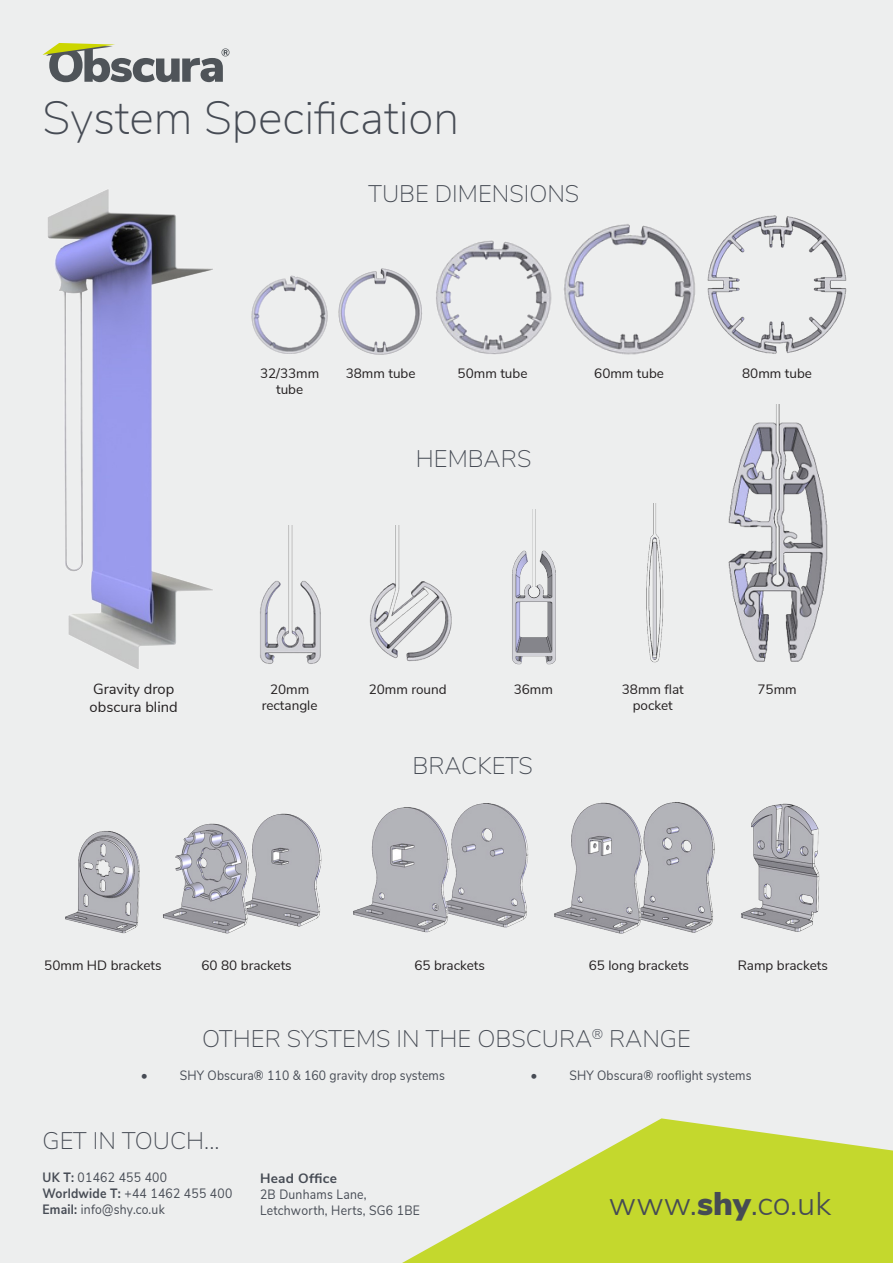
<style>
.page{position:relative;width:893px;height:1263px;background:#edeeee}
.page>*{position:absolute;margin:0;border:0;box-sizing:border-box;transform-origin:0 0}
.t1{font:200 46.5px "Nunito Sans";color:#464b54}
.t2{font:300 32.7px "Nunito Sans";color:#464b54}
.t3{font:200 24px "Nunito Sans";color:#464b54}
.t4{font:14.7px "Nunito Sans";color:#231f20}
.t5{font:13.5px/16.2px "Nunito Sans";color:#231f20;text-align:center}
.t6{font:13.5px/16.2px "Nunito Sans";letter-spacing:.015em;color:#464b54;scale:.9 1}
.t7{font:13.5px "Nunito Sans";letter-spacing:.015em;color:#464b54}
.s1{font-weight:700}
.s2{font-weight:900}
</style>
<div class="page">
<svg style="left:402px;top:1118px;width:491px;height:145px;fill:#c4d82d"></svg>
<img style="left:564px;top:224px;width:131px;height:131px">
<img style="left:646px;top:504px;width:18px;height:159px">
<img style="left:251px;top:275px;width:77px;height:79px">
<img style="left:260px;top:526px;width:61px;height:138px">
<img style="left:338px;top:268px;width:84px;height:87px">
<img style="left:370px;top:526px;width:82px;height:135px">
<img style="left:436px;top:240px;width:116px;height:115px">
<img style="left:512px;top:510px;width:44px;height:155px">
<img style="left:707px;top:215px;width:140px;height:139px">
<img style="left:728px;top:404px;width:100px;height:258px">
<svg style="left:43px;top:43px;width:186px;height:39px"></svg>
<img style="left:48px;top:189px;width:165px;height:480px">
<img style="left:253px;top:813px;width:69px;height:114px">
<img style="left:163px;top:823px;width:90px;height:111px">
<img style="left:453px;top:803px;width:76px;height:125px">
<img style="left:353px;top:807px;width:100px;height:126px">
<img style="left:646px;top:802px;width:69px;height:131px">
<img style="left:554px;top:802px;width:92px;height:132px">
<img style="left:741px;top:803px;width:79px;height:129px">
<img style="left:65px;top:831px;width:75px;height:103px">
<p class="t1" style="left:43px;top:84px;width:418px">System Specification</p>
<p class="t3" style="left:368px;top:176px;width:213px">TUBE DIMENSIONS</p>
<p class="t5" style="left:260px;top:364px;width:61px">32/33mm tube</p>
<p class="t5" style="left:346px;top:364px;width:71px">38mm tube</p>
<p class="t5" style="left:458px;top:364px;width:71px">50mm tube</p>
<p class="t3" style="left:416px;top:441px;width:117px">HEMBARS</p>
<p class="t5" style="left:594px;top:364px;width:71px">60mm tube</p>
<p class="t5" style="left:742px;top:364px;width:71px">80mm tube</p>
<p class="t4" style="left:93px;top:678px;width:83px">Gravity drop</p>
<p class="t5" style="left:757px;top:680px;width:41px">75mm</p>
<p class="t4" style="left:90px;top:696px;width:89px">obscura blind</p>
<p class="t5" style="left:262px;top:680px;width:57px">20mm rectangle</p>
<p class="t5" style="left:369px;top:680px;width:79px">20mm round</p>
<p class="t5" style="left:514px;top:680px;width:41px">36mm</p>
<p class="t5" style="left:622px;top:680px;width:63px">38mm flat pocket</p>
<p class="t3" style="left:412px;top:749px;width:122px">BRACKETS</p>
<p class="t5" style="left:44px;top:956px;width:119px">50mm HD brackets</p>
<p class="t5" style="left:201px;top:956px;width:92px">60 80 brackets</p>
<p class="t5" style="left:414px;top:956px;width:72px">65 brackets</p>
<p class="t5" style="left:589px;top:956px;width:102px">65 long brackets</p>
<p class="t5" style="left:738px;top:956px;width:92px">Ramp brackets</p>
<p class="t3" style="left:202px;top:1021px;width:490px">OTHER SYSTEMS IN THE OBSCURA<sup>®</sup> RANGE</p>
<p class="t7" style="left:141px;top:1066px;width:305px">• SHY Obscura® 110 &amp; 160 gravity drop systems</p>
<p class="t7" style="left:531px;top:1066px;width:222px">• SHY Obscura® rooflight systems</p>
<p class="t3" style="left:43px;top:1123px;width:179px">GET IN TOUCH...</p>
<p class="t6" style="left:43px;top:1168px;width:140px"><span class="s1">UK T:</span> 01462 455 400</p>
<p class="t6" style="left:43px;top:1184px;width:212px"><span class="s1">Worldwide T:</span> +44 1462 455 400</p>
<p class="t6" style="left:43px;top:1200px;width:137px"><span class="s1">Email:</span> info@shy.co.uk</p>
<p class="t6" style="left:260px;top:1169px;width:179px"><span class="s1">Head Office<br></span>2B Dunhams Lane,<br>Letchworth, Herts, SG6 1BE</p>
<p class="t2" style="left:609px;top:1180px;width:224px">www.<span class="s2">shy</span>.co.uk</p>
</div>
